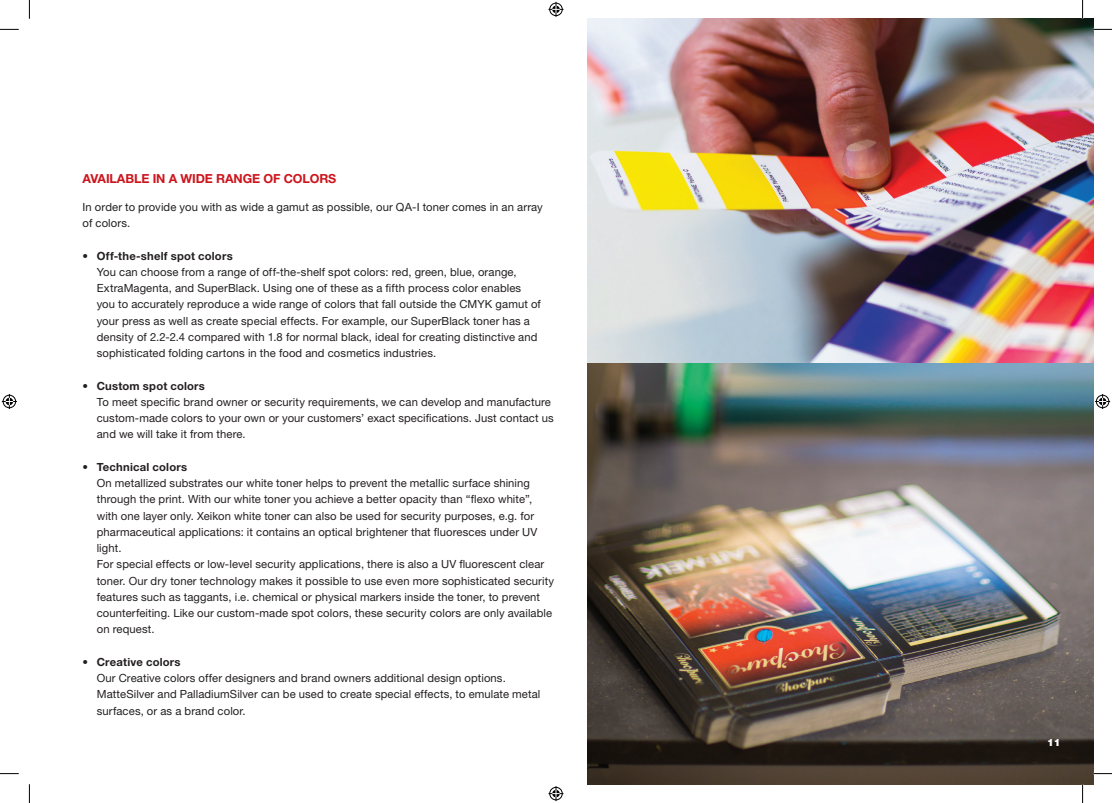
<style>
.page{position:relative;width:1112px;height:803px;background:#fff}
.page>*{position:absolute;margin:0;border:0;box-sizing:border-box;transform-origin:0 0}
.t1{font:700 12.5px "Helvetica Neue";letter-spacing:-.01em;color:#cd151d}
.t2{font:11.25px/16.2px "Helvetica Neue";letter-spacing:.01em;color:#231f20}
.t3{font:900 10px "Helvetica Neue";color:#fff}
.s1{font-weight:700}
</style>
<div class="page">
<img style="left:587px;top:362px;width:505px;height:422px">
<img style="left:587px;top:19px;width:505px;height:343px">
<svg style="left:0;top:29px;width:19px;height:1px"></svg>
<svg style="left:1092px;top:29px;width:19px;height:1px"></svg>
<svg style="left:0;top:773px;width:19px;height:1px"></svg>
<svg style="left:1092px;top:773px;width:19px;height:1px"></svg>
<svg style="left:29px;top:0;width:1px;height:19px"></svg>
<svg style="left:29px;top:784px;width:1px;height:19px"></svg>
<svg style="left:1081px;top:0;width:2px;height:19px"></svg>
<svg style="left:1081px;top:784px;width:2px;height:19px"></svg>
<svg style="left:548px;top:2px;width:15px;height:15px"></svg>
<svg style="left:548px;top:786px;width:15px;height:15px"></svg>
<svg style="left:2px;top:394px;width:15px;height:15px"></svg>
<svg style="left:1095px;top:394px;width:14px;height:15px"></svg>
<p class="t1" style="left:83px;top:171px;width:254px">Available in a wide range of colors</p>
<p class="t2" style="left:83px;top:199px;width:461px">In order to provide you with as wide a gamut as possible, our QA-I toner comes in an array of colors.</p>
<p class="t2" style="left:97px;top:247px;width:445px;text-indent:-14px">• <span class="s1">Off-the-shelf spot colors<br></span>You can choose from a range of off-the-shelf spot colors: red, green, blue, orange, ExtraMagenta, and SuperBlack. Using one of these as a fifth process color enables you to accurately reproduce a wide range of colors that fall outside the CMYK gamut of your press as well as create special effects. For example, our SuperBlack toner has a density of 2.2-2.4 compared with 1.8 for normal black, ideal for creating distinctive and sophisticated folding cartons in the food and cosmetics industries.</p>
<p class="t2" style="left:97px;top:377px;width:458px;text-indent:-14px">• <span class="s1">Custom spot colors<br></span>To meet specific brand owner or security requirements, we can develop and manufacture custom-made colors to your own or your customers’ exact specifications. Just contact us and we will take it from there.</p>
<p class="t2" style="left:97px;top:459px;width:459px;text-indent:-14px">• <span class="s1">Technical colors<br></span>On metallized substrates our white toner helps to prevent the metallic surface shining through the print. With our white toner you achieve a better opacity than “flexo white”, with one layer only. Xeikon white toner can also be used for security purposes, e.g. for pharmaceutical applications: it contains an optical brightener that fluoresces under UV light.<br>For special effects or low-level security applications, there is also a UV fluorescent clear toner. Our dry toner technology makes it possible to use even more sophisticated security features such as taggants, i.e. chemical or physical markers inside the toner, to prevent counterfeiting. Like our custom-made spot colors, these security colors are only available on request.</p>
<p class="t2" style="left:97px;top:653px;width:445px;text-indent:-14px">• <span class="s1">Creative colors<br></span>Our Creative colors offer designers and brand owners additional design options.<br>MatteSilver and PalladiumSilver can be used to create special effects, to emulate metal surfaces, or as a brand color.</p>
<p class="t3" style="left:1046px;top:736px;width:15px">11</p>
</div>
